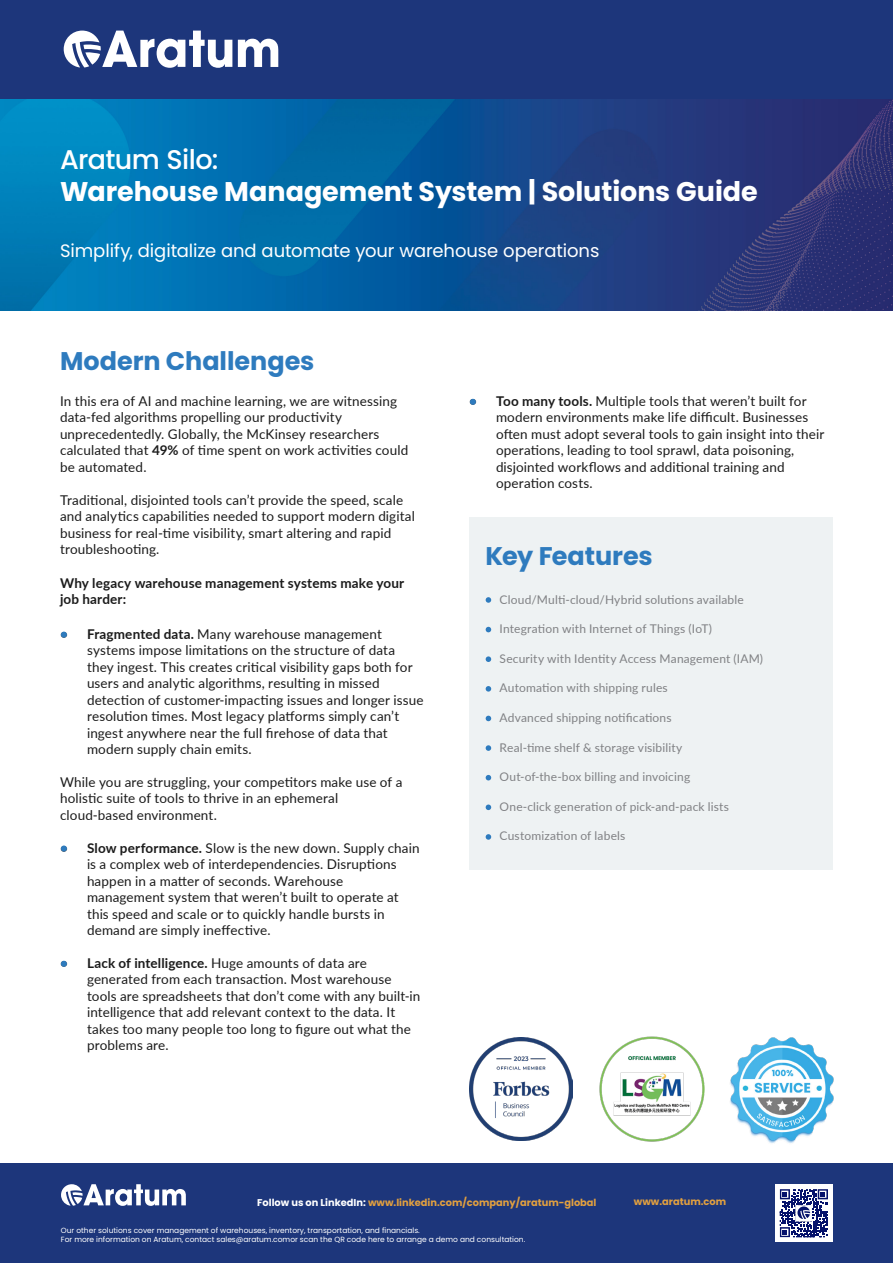
<style>
.page{position:relative;width:893px;height:1263px;background:#fff}
.page>*{position:absolute;margin:0;border:0;box-sizing:border-box;transform-origin:0 0}
.t1{font:700 27px "Poppins";letter-spacing:-.005em;color:#fff}
.t2{font:500 27px "Poppins";letter-spacing:-.02em;color:#fff}
.t3{font:700 25.5px "Poppins";color:#2e7bbe}
.t4{font:18px "Poppins";letter-spacing:-.005em;color:#fff}
.t5{font:13.5px/16.5px "Lato";letter-spacing:.01em;color:#1b1b1b}
.t6{font:700 13.5px/16.2px "Lato";letter-spacing:.01em;color:#1b1b1b}
.t7{font:12px "Lato";letter-spacing:.015em;color:#808184}
.t8{font:700 9.9px "Poppins";color:#e2a03f}
.t9{font:7.5px/9px "Poppins";color:#fff}
.s1{font-weight:700}
.s2{color:#fff}
</style>
<div class="page">
<div style="left:0;top:0;width:893px;height:99px;background:#1d367b"></div>
<svg style="left:238px;top:39px;width:40px;height:28px"></svg>
<svg style="left:64px;top:31px;width:168px;height:37px"></svg>
<img style="left:0;top:99px;width:893px;height:211px">
<div style="left:0;top:1164px;width:893px;height:99px;background:#1d367b"></div>
<svg style="left:61px;top:1184px;width:125px;height:22px"></svg>
<div style="left:775px;top:1184px;width:58px;height:58px;background:#fff"></div>
<svg style="left:780px;top:1189px;width:48px;height:48px"></svg>
<img style="left:796px;top:1205px;width:16px;height:16px">
<svg style="left:61px;top:632px;width:6px;height:6px"></svg>
<svg style="left:61px;top:845px;width:6px;height:6px"></svg>
<svg style="left:61px;top:961px;width:6px;height:6px"></svg>
<svg style="left:470px;top:399px;width:6px;height:6px"></svg>
<div style="left:469px;top:517px;width:364px;height:352px;background:#eef2f3"></div>
<svg style="left:486px;top:597px;width:5px;height:6px"></svg>
<svg style="left:486px;top:627px;width:5px;height:5px"></svg>
<svg style="left:486px;top:656px;width:5px;height:6px"></svg>
<svg style="left:486px;top:686px;width:5px;height:6px"></svg>
<svg style="left:486px;top:716px;width:5px;height:5px"></svg>
<svg style="left:486px;top:745px;width:5px;height:6px"></svg>
<svg style="left:486px;top:775px;width:5px;height:5px"></svg>
<svg style="left:486px;top:804px;width:5px;height:6px"></svg>
<svg style="left:486px;top:834px;width:5px;height:6px"></svg>
<img style="left:730px;top:1037px;width:104px;height:107px">
<img style="left:469px;top:1037px;width:104px;height:104px">
<img style="left:599px;top:1036px;width:105px;height:105px">
<h1 class="t2" style="left:60px;top:144px;width:160px">Aratum Silo:</h1>
<h1 class="t1" style="left:60px;top:176px;width:699px">Warehouse Management System | Solutions Guide</h1>
<h3 class="t4" style="left:60px;top:240px;width:541px">Simplify, digitalize and automate your warehouse operations</h3>
<h2 class="t3" style="left:60px;top:346px;width:256px">Modern Challenges</h2>
<p class="t5" style="left:60px;top:392px;width:350px">In this era of AI and machine learning, we are witnessing data-fed algorithms propelling our productivity unprecedentedly. Globally, the McKinsey researchers calculated that <span class="s1">49%</span> of time spent on work activities could be automated.</p>
<p class="t5" style="left:60px;top:491px;width:356px">Traditional, disjointed tools can’t provide the speed, scale and analytics capabilities needed to support modern digital business for real-time visibility, smart altering and rapid troubleshooting.</p>
<p class="t6" style="left:60px;top:575px;width:346px">Why legacy warehouse management systems make your job harder:</p>
<p class="t5" style="left:87px;top:625px;width:338px;text-indent:-27px"><span class="s1">• Fragmented data.</span> Many warehouse management systems impose limitations on the structure of data they ingest. This creates critical visibility gaps both for users and analytic algorithms, resulting in missed detection of customer-impacting issues and longer issue resolution times. Most legacy platforms simply can’t ingest anywhere near the full firehose of data that modern supply chain emits.</p>
<p class="t5" style="left:60px;top:773px;width:344px">While you are struggling, your competitors make use of a holistic suite of tools to thrive in an ephemeral cloud-based environment.</p>
<p class="t5" style="left:87px;top:839px;width:334px;text-indent:-27px"><span class="s1">• Slow performance.</span> Slow is the new down. Supply chain is a complex web of interdependencies. Disruptions happen in a matter of seconds. Warehouse management system that weren’t built to operate at this speed and scale or to quickly handle bursts in demand are simply ineffective.</p>
<p class="t5" style="left:87px;top:954px;width:335px;text-indent:-27px"><span class="s1">• Lack of intelligence.</span> Huge amounts of data are generated from each transaction. Most warehouse tools are spreadsheets that don’t come with any built-in intelligence that add relevant context to the data. It takes too many people too long to figure out what the problems are.</p>
<p class="t5" style="left:496px;top:392px;width:330px;text-indent:-27px"><span class="s1">• Too many tools.</span> Multiple tools that weren’t built for modern environments make life difficult. Businesses often must adopt several tools to gain insight into their operations, leading to tool sprawl, data poisoning, disjointed workflows and additional training and operation costs.</p>
<h2 class="t3" style="left:486px;top:541px;width:169px">Key Features</h2>
<p class="t7" style="left:500px;top:590px;width:246px">Cloud/Multi-cloud/Hybrid solutions available</p>
<p class="t7" style="left:500px;top:620px;width:214px">Integration with Internet of Things (IoT)</p>
<p class="t7" style="left:500px;top:650px;width:265px">Security with Identity Access Management (IAM)</p>
<p class="t7" style="left:500px;top:679px;width:170px">Automation with shipping rules</p>
<p class="t7" style="left:500px;top:709px;width:174px">Advanced shipping notifications</p>
<p class="t7" style="left:500px;top:739px;width:184px">Real-time shelf &amp; storage visibility</p>
<p class="t7" style="left:500px;top:768px;width:192px">Out-of-the-box billing and invoicing</p>
<p class="t7" style="left:500px;top:798px;width:231px">One-click generation of pick-and-pack lists</p>
<p class="t7" style="left:500px;top:827px;width:127px">Customization of labels</p>
<p class="t8" style="left:257px;top:1196px;width:341px"><span class="s2">Follow us on LinkedIn:</span> www.linkedin.com/company/aratum-global</p>
<p class="t8" style="left:634px;top:1196px;width:94px">www.aratum.com</p>
<p class="t9" style="left:61px;top:1226px;width:466px">Our other solutions cover management of warehouses, inventory, transportation, and financials.<br>For more information on Aratum, contact sales@aratum.comor scan the QR code here to arrange a demo and consultation.</p>
</div>
